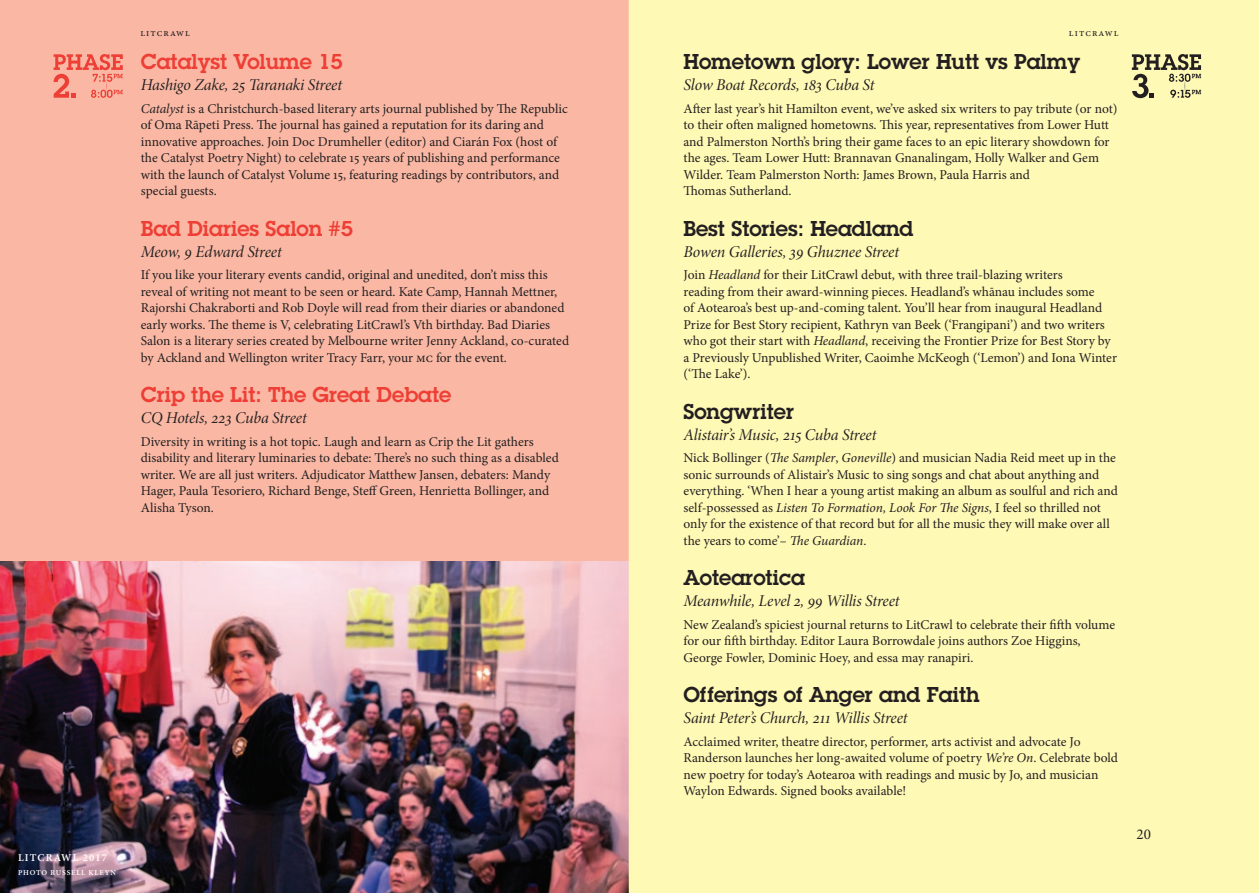
<style>
.page{position:relative;width:1259px;height:893px;background:#fff}
.page>*{position:absolute;margin:0;border:0;box-sizing:border-box;transform-origin:0 0}
.t1{font:600 21px "Lubalin Graph Std";color:#231f20}
.t2{font:600 21px "Lubalin Graph Std";color:#ee3e35}
.t3{font:16.5px "Minion Pro It Subh";letter-spacing:-.01em;color:#231f20}
.t4{font:15px "Minion Pro";color:#231f20}
.t5{font:13.5px/16.5px "Minion Pro";letter-spacing:-.005em;color:#231f20}
.t6{font:10.5px "Minion Pro";letter-spacing:.1em;color:#231f20}
.t7{font:600 10.5px "Minion Pro";letter-spacing:.11em;color:#fff}
.t8{font:600 7.5px "Minion Pro";letter-spacing:.11em;color:#fff}
.s1{font-style:italic}
</style>
<div class="page">
<div style="left:0;top:0;width:629px;height:893px;background:#fab8a4"></div>
<img style="left:0;top:561px;width:629px;height:332px">
<div style="left:629px;top:0;width:630px;height:893px;background:#fff9b6"></div>
<svg style="left:1131px;top:54px;width:70px;height:44px;background:#b8b385"></svg>
<svg style="left:54px;top:54px;width:69px;height:44px"></svg>
<p class="t7" style="left:18px;top:851px;width:91px">LITCRAWL 2017</p>
<p class="t8" style="left:18px;top:867px;width:99px">PHOTO RUSSELL KLEYN</p>
<p class="t6" style="left:140px;top:26px;width:51px">LITCRAWL</p>
<p class="t6" style="left:1069px;top:26px;width:51px">LITCRAWL</p>
<h1 class="t1" style="left:683px;top:48px;width:398px">Hometown glory: Lower Hutt vs Palmy</h1>
<p class="t3" style="left:683px;top:74px;width:193px">Slow Boat Records, 183 Cuba St</p>
<p class="t5" style="left:683px;top:100px;width:435px">After last year’s hit Hamilton event, we’ve asked six writers to pay tribute (or not) to their often maligned hometowns. This year, representatives from Lower Hutt and Palmerston North’s bring their game faces to an epic literary showdown for the ages. Team Lower Hutt: Brannavan Gnanalingam, Holly Walker and Gem Wilder. Team Palmerston North: James Brown, Paula Harris and<br>Thomas Sutherland.</p>
<h1 class="t1" style="left:683px;top:214px;width:231px">Best Stories: Headland</h1>
<p class="t3" style="left:683px;top:241px;width:217px">Bowen Galleries, 39 Ghuznee Street</p>
<p class="t5" style="left:683px;top:267px;width:435px">Join <span class="s1">Headland</span> for their LitCrawl debut, with three trail-blazing writers<br>reading from their award-winning pieces. Headland’s whānau includes some<br>of Aotearoa’s best up-and-coming talent. You’ll hear from inaugural Headland Prize for Best Story recipient, Kathryn van Beek (‘Frangipani’) and two writers who got their start with <span class="s1">Headland</span>, receiving the Frontier Prize for Best Story by a Previously Unpublished Writer, Caoimhe McKeogh (‘Lemon’) and Iona Winter (‘The Lake’).</p>
<h1 class="t1" style="left:683px;top:397px;width:112px">Songwriter</h1>
<p class="t3" style="left:683px;top:424px;width:195px">Alistair’s Music, 215 Cuba Street</p>
<p class="t5" style="left:683px;top:450px;width:436px">Nick Bollinger (<span class="s1">The Sampler</span>, <span class="s1">Goneville</span>) and musician Nadia Reid meet up in the sonic surrounds of Alistair’s Music to sing songs and chat about anything and everything. ‘When I hear a young artist making an album as soulful and rich and self-possessed as <span class="s1">Listen To Formation, Look For The Signs</span>, I feel so thrilled not only for the existence of that record but for all the music they will make over all the years to come’– <span class="s1">The Guardian</span>.</p>
<h1 class="t1" style="left:683px;top:564px;width:123px">Aotearotica</h1>
<p class="t3" style="left:683px;top:590px;width:218px">Meanwhile, Level 2, 99 Willis Street</p>
<p class="t5" style="left:683px;top:616px;width:433px">New Zealand’s spiciest journal returns to LitCrawl to celebrate their fifth volume for our fifth birthday. Editor Laura Borrowdale joins authors Zoe Higgins,<br>George Fowler, Dominic Hoey, and essa may ranapiri.</p>
<h1 class="t1" style="left:683px;top:681px;width:297px">Offerings of Anger and Faith</h1>
<p class="t3" style="left:683px;top:707px;width:226px">Saint Peter’s Church, 211 Willis Street</p>
<p class="t5" style="left:683px;top:733px;width:436px">Acclaimed writer, theatre director, performer, arts activist and advocate Jo Randerson launches her long-awaited volume of poetry <span class="s1">We’re On</span>. Celebrate bold new poetry for today’s Aotearoa with readings and music by Jo, and musician Waylon Edwards. Signed books available!</p>
<h1 class="t2" style="left:141px;top:48px;width:203px">Catalyst Volume 15</h1>
<p class="t3" style="left:141px;top:74px;width:203px">Hashigo Zake, 25 Taranaki Street</p>
<p class="t5" style="left:141px;top:100px;width:428px"><span class="s1">Catalyst</span> is a Christchurch-based literary arts journal published by The Republic of Oma Rāpeti Press. The journal has gained a reputation for its daring and innovative approaches. Join Doc Drumheller (editor) and Ciarán Fox (host of the Catalyst Poetry Night) to celebrate 15 years of publishing and performance with the launch of Catalyst Volume 15, featuring readings by contributors, and special guests.</p>
<h1 class="t2" style="left:141px;top:214px;width:214px">Bad Diaries Salon #5</h1>
<p class="t3" style="left:141px;top:241px;width:143px">Meow, 9 Edward Street</p>
<p class="t5" style="left:141px;top:267px;width:430px">If you like your literary events candid, original and unedited, don’t miss this reveal of writing not meant to be seen or heard. Kate Camp, Hannah Mettner, Rajorshi Chakraborti and Rob Doyle will read from their diaries or abandoned early works. The theme is V, celebrating LitCrawl’s Vth birthday. Bad Diaries Salon is a literary series created by Melbourne writer Jenny Ackland, co-curated by Ackland and Wellington writer Tracy Farr, your MC for the event.</p>
<h1 class="t2" style="left:141px;top:381px;width:312px">Crip the Lit: The Great Debate</h1>
<p class="t3" style="left:141px;top:407px;width:167px">CQ Hotels, 223 Cuba Street</p>
<p class="t5" style="left:141px;top:433px;width:419px">Diversity in writing is a hot topic. Laugh and learn as Crip the Lit gathers disability and literary luminaries to debate: There’s no such thing as a disabled writer. We are all just writers. Adjudicator Matthew Jansen, debaters: Mandy Hager, Paula Tesoriero, Richard Benge, Steff Green, Henrietta Bollinger, and Alisha Tyson.</p>
<p class="t4" style="left:1136px;top:824px;width:16px">20</p>
</div>
